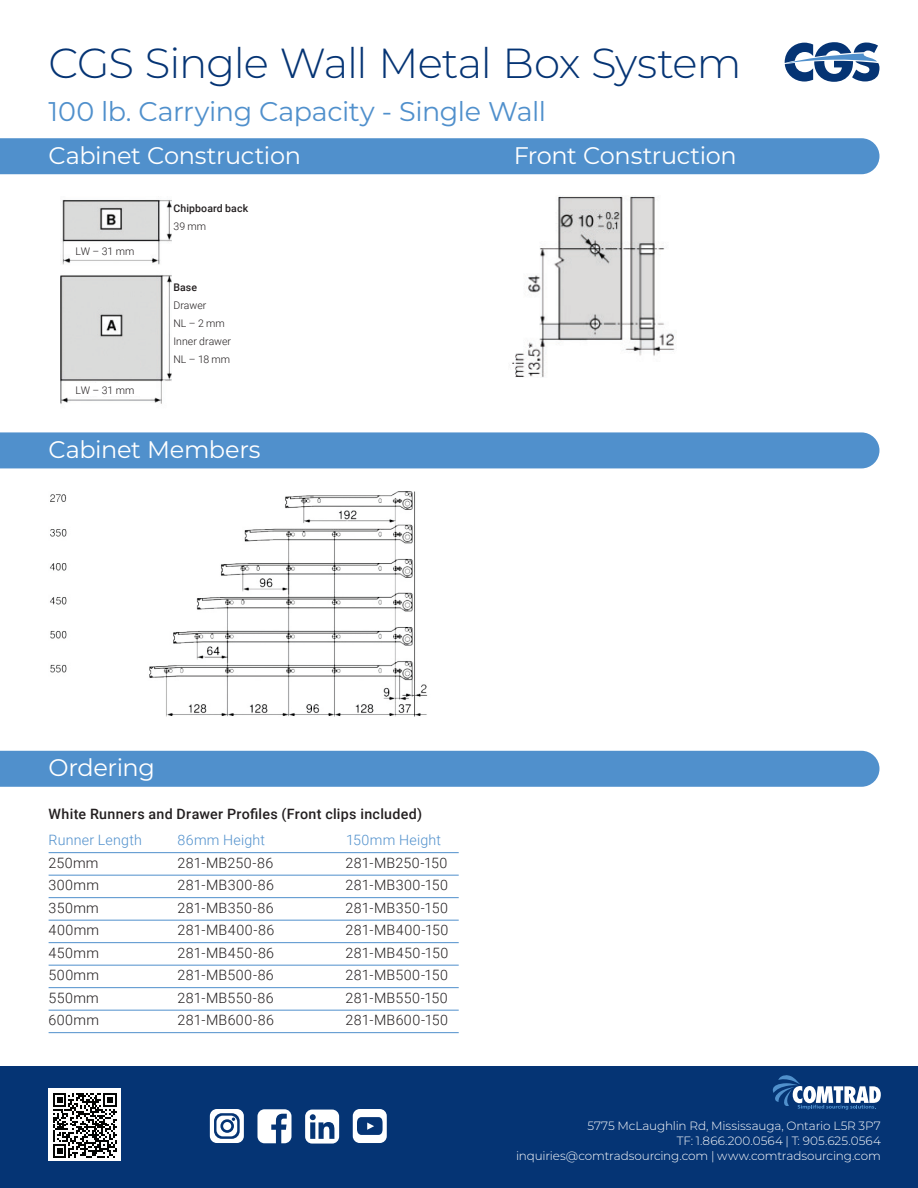
<style>
.page{position:relative;width:918px;height:1188px;background:#fff}
.page>*{position:absolute;margin:0;border:0;box-sizing:border-box;transform-origin:0 0}
.t1{font:300 42px "Montserrat";letter-spacing:-.03em;color:#053474}
.t2{font:27px "Montserrat";letter-spacing:-.015em;color:#5090cc}
.t3{font:24px "Montserrat";letter-spacing:-.015em;color:#fff}
.t4{font:300 14.25px "Roboto";letter-spacing:.02em;color:#231f20}
.t5{font:500 14.25px "Roboto";letter-spacing:.02em;color:#231f20}
.t6{font:300 14.25px "Roboto";letter-spacing:.015em;color:#5090cc}
.t7{font:300 12px/15px "Montserrat";letter-spacing:-.01em;color:#fff;text-align:right}
.t8{font:300 10.5px/18px "Roboto";letter-spacing:.005em;color:#231f20}
.t9{font:500 10.5px "Roboto";letter-spacing:.01em;color:#231f20}
</style>
<div class="page">
<div style="left:0;top:1066px;width:918px;height:122px;background:#053474"></div>
<svg style="left:772px;top:1075px;width:109px;height:35px"></svg>
<svg style="left:784px;top:42px;width:95px;height:40px"></svg>
<div style="left:49px;top:1089px;width:72px;height:72px;background:#fff"></div>
<svg style="left:210px;top:1109px;width:34px;height:34px"></svg>
<svg style="left:353px;top:1109px;width:34px;height:34px"></svg>
<svg style="left:257px;top:1109px;width:35px;height:34px"></svg>
<svg style="left:305px;top:1110px;width:34px;height:34px"></svg>
<div style="left:0;top:138px;width:879px;height:36px;background:#5090cc"></div>
<div style="left:0;top:432px;width:879px;height:36px;background:#5090cc"></div>
<div style="left:0;top:751px;width:879px;height:36px;background:#5090cc"></div>
<hr style="left:49px;top:852px;width:410px;height:1px;background:#5090cc">
<hr style="left:49px;top:875px;width:410px;height:1px;background:#5090cc">
<hr style="left:49px;top:897px;width:410px;height:1px;background:#5090cc">
<hr style="left:49px;top:920px;width:410px;height:1px;background:#5090cc">
<hr style="left:49px;top:942px;width:410px;height:1px;background:#5090cc">
<hr style="left:49px;top:965px;width:410px;height:1px;background:#5090cc">
<hr style="left:49px;top:987px;width:410px;height:1px;background:#5090cc">
<hr style="left:49px;top:1010px;width:410px;height:1px;background:#5090cc">
<hr style="left:49px;top:1032px;width:410px;height:1px;background:#5090cc">
<img style="left:60px;top:199px;width:112px;height:205px">
<img style="left:512px;top:196px;width:163px;height:182px">
<img style="left:50px;top:491px;width:378px;height:226px">
<div style="left:76px;top:244px;width:66px;height:13px;background:#fff"></div>
<div style="left:76px;top:383px;width:66px;height:13px;background:#fff"></div>
<svg style="left:53px;top:1093px;width:64px;height:65px"></svg>
<h1 class="t1" style="left:49px;top:35px;width:694px">CGS Single Wall Metal Box System</h1>
<h2 class="t2" style="left:49px;top:93px;width:499px">100 lb. Carrying Capacity - Single Wall</h2>
<h3 class="t3" style="left:49px;top:139px;width:254px">Cabinet Construction</h3>
<h3 class="t3" style="left:514px;top:139px;width:225px">Front Construction</h3>
<p class="t8" style="left:76px;top:242px;width:60px">LW – 31 mm</p>
<p class="t8" style="left:76px;top:381px;width:60px">LW – 31 mm</p>
<p class="t9" style="left:173px;top:201px;width:76px">Chipboard back</p>
<p class="t8" style="left:173px;top:217px;width:34px">39 mm</p>
<p class="t9" style="left:173px;top:280px;width:25px">Base</p>
<p class="t8" style="left:173px;top:296px;width:59px">Drawer<br>NL – 2 mm<br>Inner drawer<br>NL – 18 mm</p>
<h3 class="t3" style="left:49px;top:433px;width:213px">Cabinet Members</h3>
<h3 class="t3" style="left:49px;top:751px;width:108px">Ordering</h3>
<p class="t5" style="left:49px;top:804px;width:375px">White Runners and Drawer Profiles (Front clips included)</p>
<p class="t6" style="left:49px;top:830px;width:95px">Runner Length</p>
<p class="t6" style="left:178px;top:830px;width:89px">86mm Height</p>
<p class="t6" style="left:346px;top:830px;width:96px">150mm Height</p>
<p class="t4" style="left:49px;top:853px;width:52px">250mm</p>
<p class="t4" style="left:178px;top:853px;width:97px">281-MB250-86</p>
<p class="t4" style="left:346px;top:853px;width:103px">281-MB250-150</p>
<p class="t4" style="left:49px;top:875px;width:52px">300mm</p>
<p class="t4" style="left:178px;top:875px;width:98px">281-MB300-86</p>
<p class="t4" style="left:346px;top:875px;width:104px">281-MB300-150</p>
<p class="t4" style="left:49px;top:898px;width:52px">350mm</p>
<p class="t4" style="left:178px;top:898px;width:98px">281-MB350-86</p>
<p class="t4" style="left:346px;top:898px;width:104px">281-MB350-150</p>
<p class="t4" style="left:49px;top:920px;width:52px">400mm</p>
<p class="t4" style="left:178px;top:920px;width:98px">281-MB400-86</p>
<p class="t4" style="left:346px;top:920px;width:104px">281-MB400-150</p>
<p class="t4" style="left:49px;top:943px;width:52px">450mm</p>
<p class="t4" style="left:178px;top:943px;width:98px">281-MB450-86</p>
<p class="t4" style="left:346px;top:943px;width:104px">281-MB450-150</p>
<p class="t4" style="left:49px;top:965px;width:52px">500mm</p>
<p class="t4" style="left:178px;top:965px;width:98px">281-MB500-86</p>
<p class="t4" style="left:346px;top:965px;width:104px">281-MB500-150</p>
<p class="t4" style="left:49px;top:988px;width:52px">550mm</p>
<p class="t4" style="left:178px;top:988px;width:98px">281-MB550-86</p>
<p class="t4" style="left:346px;top:988px;width:104px">281-MB550-150</p>
<p class="t4" style="left:49px;top:1010px;width:52px">600mm</p>
<p class="t4" style="left:178px;top:1010px;width:98px">281-MB600-86</p>
<p class="t4" style="left:346px;top:1010px;width:104px">281-MB600-150</p>
<p class="t7" style="left:516px;top:1118px;width:366px">5775 McLaughlin Rd, Mississauga, Ontario L5R 3P7<br>TF: 1.866.200.0564 | T: 905.625.0564 inquiries@comtradsourcing.com | www.comtradsourcing.com</p>
</div>
